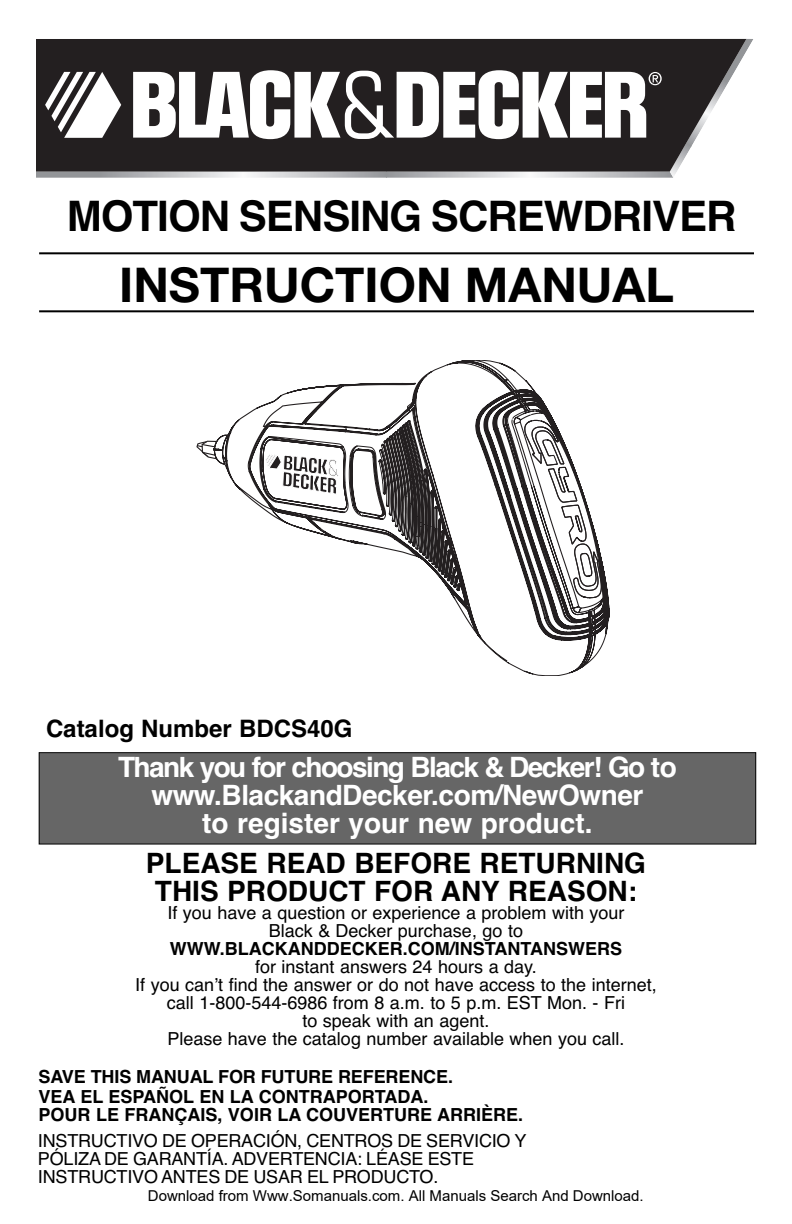
<style>
.page{position:relative;width:792px;height:1224px;background:#fff}
.page>*{position:absolute;margin:0;border:0;box-sizing:border-box;transform-origin:0 0}
.t1{font:700 48px "Helvetica Neue";color:#000}
.t2{font:42px "Helvetica Bold TT";letter-spacing:-.02em;color:#000}
.t3{font:28px/28px "Helvetica Bold TT";letter-spacing:-.015em;color:#fff;text-align:center}
.t4{font:28px/28px "Helvetica Bold TT";color:#000;text-align:center}
.t5{font:24px "Helvetica Bold TT";color:#000}
.t6{font:18px/18px "Helvetica";color:#000;text-align:center}
.t7{font:18px/20px "Helvetica Bold TT";color:#000}
.t8{font:15px "Arial";color:#000}
</style>
<div class="page">
<svg style="left:36px;top:39px;width:717px;height:139px"></svg>
<hr style="left:39px;top:252px;width:715px;height:2px;background:#000">
<hr style="left:39px;top:310px;width:715px;height:2px;background:#000">
<div style="left:39px;top:753px;width:717px;height:91px;background:#666"></div>
<div style="left:39px;top:752px;width:717px;height:92px;border:1px solid #000"></div>
<svg style="left:450px;top:360px;width:159px;height:316px"></svg>
<svg style="left:196px;top:440px;width:15px;height:19px"></svg>
<svg style="left:211px;top:381px;width:398px;height:233px"></svg>
<svg style="left:524px;top:419px;width:78px;height:180px"></svg>
<svg style="left:265px;top:445px;width:75px;height:55px"></svg>
<h2 class="t2" style="left:67px;top:192px;width:671px">MOTION SENSING SCREWDRIVER</h2>
<h1 class="t1" style="left:119px;top:256px;width:556px">INSTRUCTION MANUAL</h1>
<h3 class="t5" style="left:46px;top:714px;width:308px">Catalog Number BDCS40G</h3>
<h3 class="t3" style="left:118px;top:753px;width:560px">Thank you for choosing Black &amp; Decker! Go to www.BlackandDecker.com/NewOwner<br>to register your new product.</h3>
<h3 class="t4" style="left:146px;top:850px;width:502px">PLEASE READ BEFORE RETURNING<br>THIS PRODUCT FOR ANY REASON:</h3>
<p class="t6" style="left:167px;top:904px;width:459px">If you have a question or experience a problem with your<br>Black &amp; Decker purchase, go to</p>
<p class="t7" style="left:170px;top:939px;width:454px">WWW.BLACKANDDECKER.COM/INSTANTANSWERS</p>
<p class="t6" style="left:135px;top:958px;width:523px">for instant answers 24 hours a day.<br>If you canʼt find the answer or do not have access to the internet, call 1-800-544-6986 from 8 a.m. to 5 p.m. EST Mon. - Fri<br>to speak with an agent.<br>Please have the catalog number available when you call.</p>
<p class="t7" style="left:39px;top:1066px;width:416px">SAVE THIS MANUAL FOR FUTURE REFERENCE.<br>VEA EL ESPAÑOL EN LA CONTRAPORTADA.</p>
<p class="t7" style="left:39px;top:1104px;width:486px">POUR LE FRANÇAIS, VOIR LA COUVERTURE ARRIÈRE.</p>
<p class="t6" style="left:38px;top:1132px;width:490px;text-align:left">INSTRUCTIVO DE OPERACIÓN, CENTROS DE SERVICIO Y<br>PÓLIZA DE GARANTÍA. ADVERTENCIA: LÉASE ESTE<br>INSTRUCTIVO ANTES DE USAR EL PRODUCTO.</p>
<p class="t8" style="left:148px;top:1187px;width:497px">Download from Www.Somanuals.com. All Manuals Search And Download.</p>
</div>
